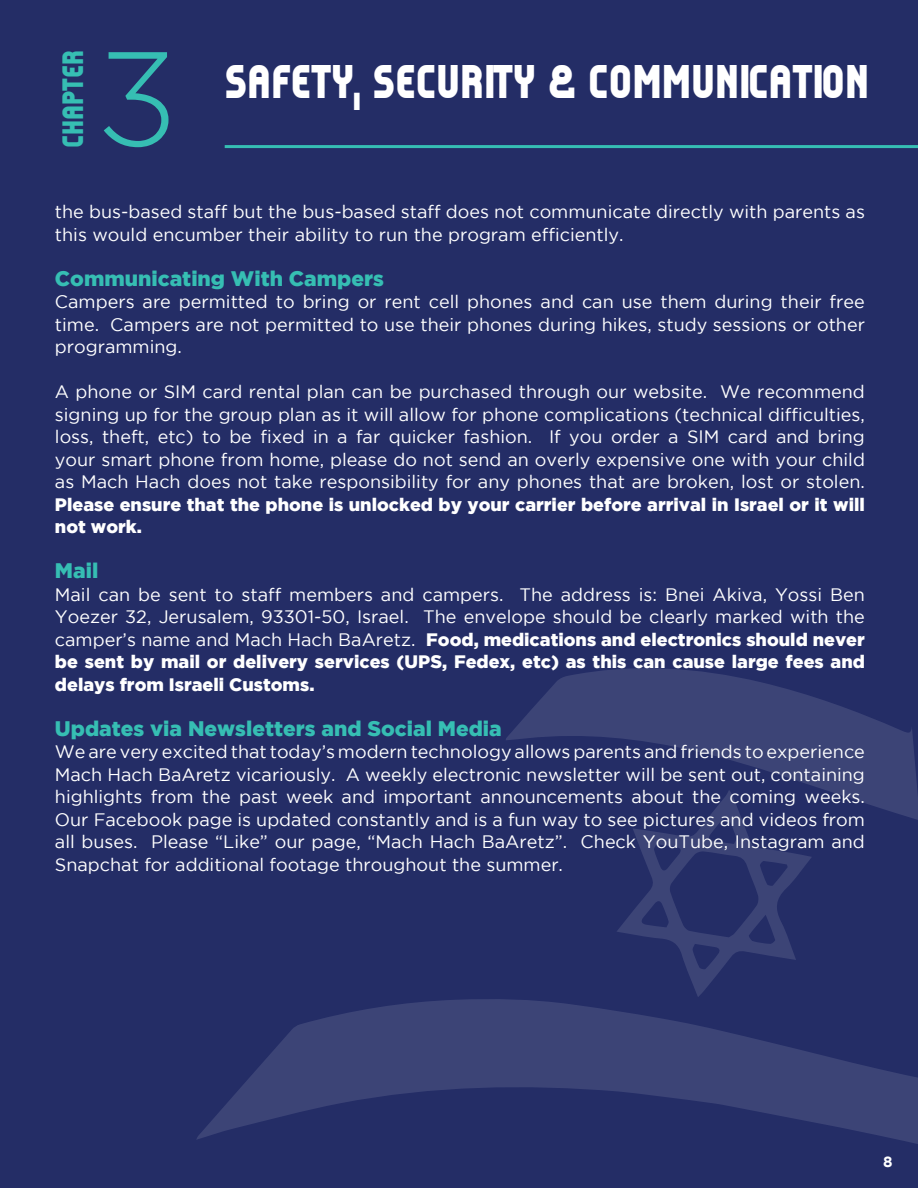
<style>
.page{position:relative;width:918px;height:1188px;background:#242d66}
.page>*{position:absolute;margin:0;border:0;box-sizing:border-box;transform-origin:0 0}
.t1{font:300 133.5px "Gotham";color:#36beb3}
.t2{font:900 48px "Reflex";color:#fff}
.t3{font:900 30px "Reflex";color:#36beb3}
.t4{font:900 21px "Gotham";color:#36beb3}
.t5{font:18px/22.5px "Gotham";color:#fff;text-align:justify}
.t6{font:700 15px "Gotham";color:#fff}
.s1{font-weight:900}
</style>
<div class="page">
<hr style="left:225px;top:145px;width:693px;height:3px;background:#36beb3">
<svg style="left:197px;top:999px;width:721px;height:145px;fill:#3c4476"></svg>
<svg style="left:506px;top:668px;width:412px;height:152px;fill:#3c4476"></svg>
<svg style="left:616px;top:790px;width:196px;height:207px"></svg>
<p class="t3" style="left:48px;top:148px;width:100px;rotate:-90deg">CHAPTER</p>
<p class="t1" style="left:97px;top:26px;width:83px">3</p>
<p class="t2" style="left:225px;top:42px;width:646px">SAFETY, SECURITY &amp; COMMUNICATION</p>
<p class="t5" style="left:55px;top:200px;width:812px">the bus-based staff but the bus-based staff does not communicate directly with parents as this would encumber their ability to run the program efficiently.</p>
<p class="t4" style="left:55px;top:266px;width:330px">Communicating With Campers</p>
<p class="t5" style="left:55px;top:290px;width:812px">Campers are permitted to bring or rent cell phones and can use them during their free time. Campers are not permitted to use their phones during hikes, study sessions or other programming.</p>
<p class="t5" style="left:55px;top:380px;width:812px">A phone or SIM card rental plan can be purchased through our website. We recommend signing up for the group plan as it will allow for phone complications (technical difficulties, loss, theft, etc) to be fixed in a far quicker fashion. If you order a SIM card and bring your smart phone from home, please do not send an overly expensive one with your child as Mach Hach does not take responsibility for any phones that are broken, lost or stolen.<br><span class="s1">Please ensure that the phone is unlocked by your carrier before arrival in Israel or it will not work.</span></p>
<p class="t4" style="left:55px;top:559px;width:45px">Mail</p>
<p class="t5" style="left:55px;top:583px;width:812px">Mail can be sent to staff members and campers. The address is: Bnei Akiva, Yossi Ben Yoezer 32, Jerusalem, 93301-50, Israel. The envelope should be clearly marked with the camper’s name and Mach Hach BaAretz. <span class="s1">Food, medications and electronics should never be sent by mail or delivery services (UPS, Fedex, etc) as this can cause large fees and delays from Israeli Customs.</span></p>
<p class="t4" style="left:55px;top:716px;width:448px">Updates via Newsletters and Social Media</p>
<p class="t5" style="left:55px;top:740px;width:812px">We are very excited that today’s modern technology allows parents and friends to experience Mach Hach BaAretz vicariously. A weekly electronic newsletter will be sent out, containing highlights from the past week and important announcements about the coming weeks.<br>Our Facebook page is updated constantly and is a fun way to see pictures and videos from all buses. Please “Like” our page, “Mach Hach BaAretz”. Check YouTube, Instagram and Snapchat for additional footage throughout the summer.</p>
<p class="t6" style="left:883px;top:1153px;width:11px">8</p>
</div>
